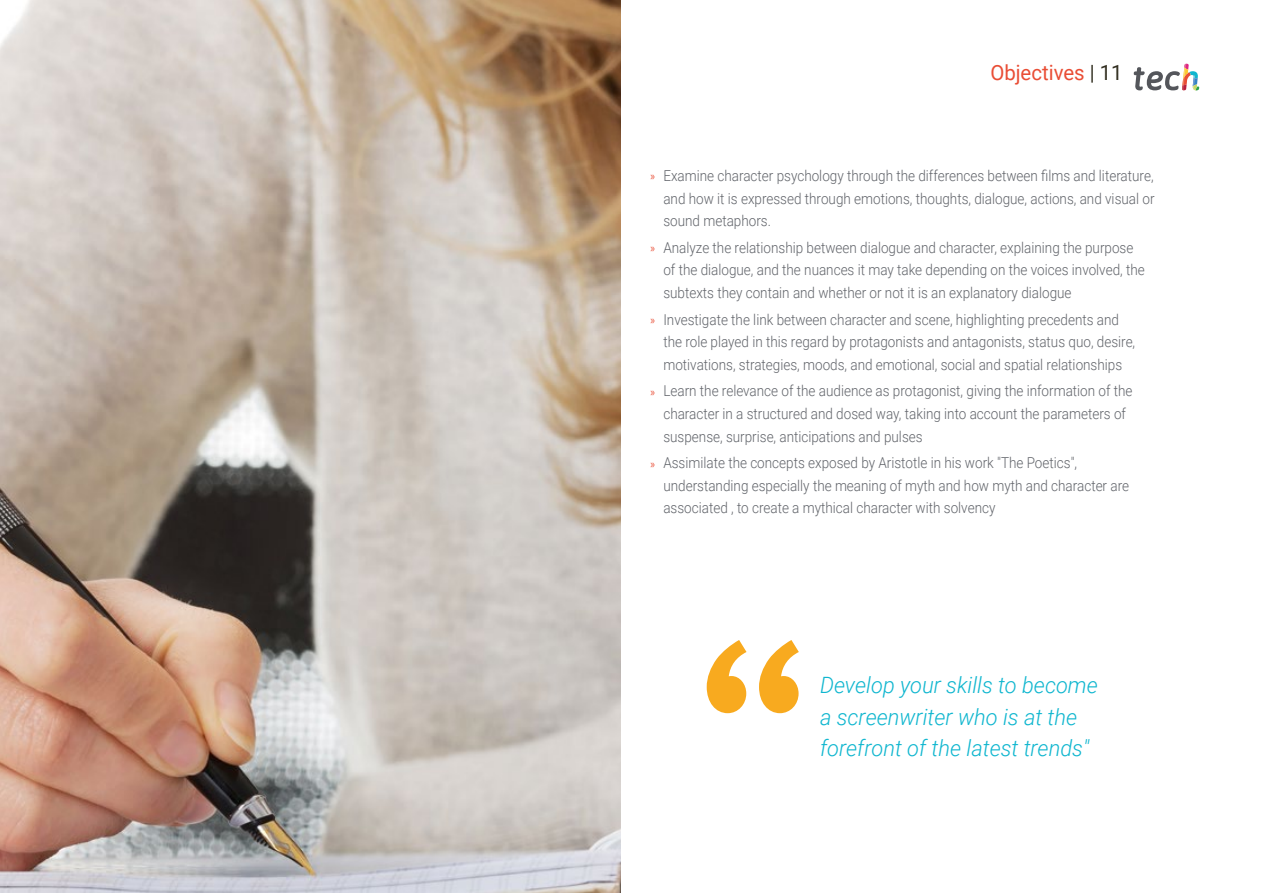
<style>
.page{position:relative;width:1263px;height:893px;background:#fff}
.page>*{position:absolute;margin:0;border:0;box-sizing:border-box;transform-origin:0 0}
.t1{font:italic 300 22.5px/31.5px "Roboto";color:#0fb6cf}
.t2{font:21px "Roboto";color:#e94d35}
.t3{font:300 15px/22.5px "Roboto";color:#61646a;scale:.9 1}
.s1{color:#312e20}
.s2{font-family:"Myriad Pro";font-weight:400;font-size:12px;color:#e94d35}
</style>
<div class="page">
<svg style="left:1134px;top:64px;width:65px;height:27px"></svg>
<svg style="left:707px;top:640px;width:92px;height:73px"></svg>
<img style="left:0;top:0;width:621px;height:893px">
<h2 class="t2" style="left:990px;top:57px;width:134px">Objectives <span class="s1">| 11</span></h2>
<p class="t3" style="left:663px;top:164px;width:547px;text-align:justify;text-indent:-13px"><span class="s2">»</span> Examine character psychology through the differences between films and literature, and how it is expressed through emotions, thoughts, dialogue, actions, and visual or sound metaphors.</p>
<p class="t3" style="left:663px;top:236px;width:536px;text-indent:-13px"><span class="s2">»</span> Analyze the relationship between dialogue and character, explaining the purpose of the dialogue, and the nuances it may take depending on the voices involved, the subtexts they contain and whether or not it is an explanatory dialogue</p>
<p class="t3" style="left:663px;top:308px;width:526px;text-indent:-13px"><span class="s2">»</span> Investigate the link between character and scene, highlighting precedents and the role played in this regard by protagonists and antagonists, status quo, desire, motivations, strategies, moods, and emotional, social and spatial relationships</p>
<p class="t3" style="left:663px;top:379px;width:523px;text-indent:-13px"><span class="s2">»</span> Learn the relevance of the audience as protagonist, giving the information of the character in a structured and dosed way, taking into account the parameters of suspense, surprise, anticipations and pulses</p>
<p class="t3" style="left:663px;top:451px;width:519px;text-indent:-13px"><span class="s2">»</span> Assimilate the concepts exposed by Aristotle in his work "The Poetics", understanding especially the meaning of myth and how myth and character are associated , to create a mythical character with solvency</p>
<h1 class="t1" style="left:820px;top:669px;width:279px">Develop your skills to become a screenwriter who is at the forefront of the latest trends"</h1>
</div>
